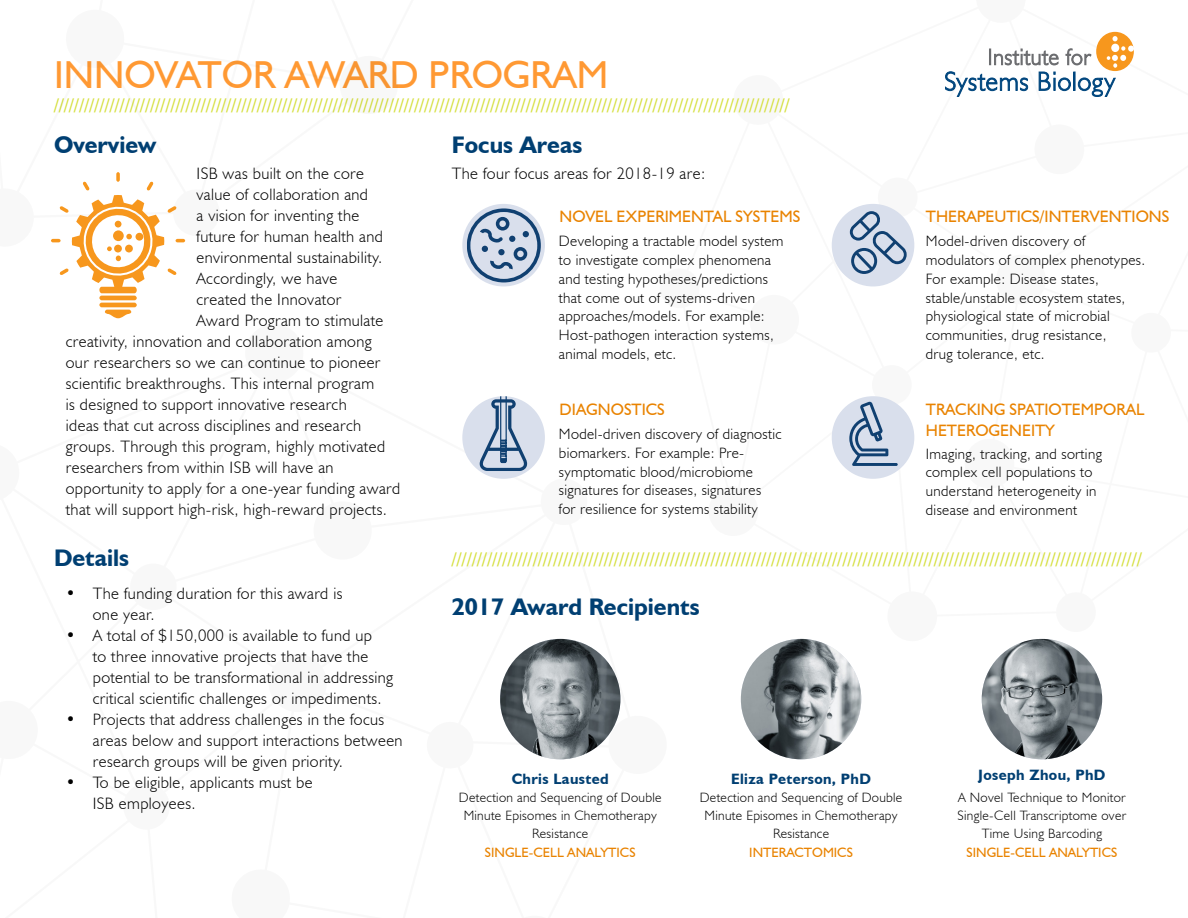
<style>
.page{position:relative;width:1188px;height:918px;background:#fff}
.page>*{position:absolute;margin:0;border:0;box-sizing:border-box;transform-origin:0 0}
.t1{font:39px "Humanist 521 BT";color:#f93}
.t2{font:700 24px "Humanist 521 BT";color:#003f72}
.t3{font:18px "Humanist 521 BT";color:#d5df3e}
.t4{font:300 16.5px/21px "Humanist 521 BT";letter-spacing:.025em;color:#000}
.t5{font:16.5px/21px "Humanist 521 BT";color:#e98300}
.t6{font:300 15px/18.8px "Humanist 521 BT";letter-spacing:.025em;color:#000}
.t7{font:700 15px "Humanist 521 BT";letter-spacing:.025em;color:#003f72}
.t8{font:300 13.5px/18px "Humanist 521 BT";letter-spacing:.025em;color:#000;text-align:center}
.t9{font:13.5px "Humanist 521 BT";color:#e98300}
</style>
<div class="page">
<div style="left:1096px;top:32px;width:38px;height:39px;background:#f7971d;border-radius:50%"></div>
<svg style="left:945px;top:36px;width:189px;height:61px"></svg>
<div style="left:832px;top:204px;width:82px;height:82px;background:#d9dfec;border-radius:50%"></div>
<svg style="left:850px;top:211px;width:57px;height:63px"></svg>
<div style="left:832px;top:396px;width:82px;height:83px;background:#d9dfec;border-radius:50%"></div>
<svg style="left:849px;top:402px;width:49px;height:64px"></svg>
<div style="left:462px;top:204px;width:83px;height:82px;background:#d9dfec;border-radius:50%"></div>
<svg style="left:467px;top:208px;width:74px;height:74px"></svg>
<div style="left:462px;top:396px;width:83px;height:83px;background:#d9dfec;border-radius:50%"></div>
<svg style="left:479px;top:396px;width:49px;height:75px"></svg>
<svg style="left:119px;top:172px;width:385px;height:76px"></svg>
<img style="left:500px;top:639px;width:120px;height:120px;border-radius:60px">
<img style="left:741px;top:639px;width:120px;height:120px;border-radius:60px">
<img style="left:982px;top:639px;width:120px;height:120px;border-radius:60px">
<hr style="left:99px;top:296px;width:38px;height:4px;background:#f7971d;border-radius:2px">
<hr style="left:99px;top:303px;width:38px;height:4px;background:#f7971d;border-radius:2px">
<svg style="left:105px;top:310px;width:26px;height:8px"></svg>
<svg style="left:116px;top:172px;width:4px;height:10px"></svg>
<svg style="left:51px;top:181px;width:134px;height:112px"></svg>
<h1 class="t1" style="left:54px;top:51px;width:556px">INNOVATOR AWARD PROGRAM</h1>
<p class="t3" style="left:54px;top:94px;width:738px">/////////////////////////////////////////////////////////////////////////////////////////////////////////////////////////////////////////////////</p>
<h2 class="t2" style="left:452px;top:130px;width:132px">Focus Areas</h2>
<p class="t4" style="left:452px;top:163px;width:255px">The four focus areas for 2018-19 are:</p>
<h2 class="t2" style="left:54px;top:130px;width:104px">Overview</h2>
<p class="t4" style="left:197px;top:163px;width:169px">ISB was built on the core</p>
<p class="t4" style="left:197px;top:184px;width:173px">value of collaboration and</p>
<p class="t4" style="left:197px;top:205px;width:164px">a vision for inventing the</p>
<p class="t4" style="left:197px;top:226px;width:188px">future for human health and</p>
<p class="t4" style="left:197px;top:247px;width:187px">environmental sustainability.</p>
<p class="t4" style="left:197px;top:268px;width:142px">Accordingly, we have</p>
<p class="t4" style="left:197px;top:289px;width:146px">created the Innovator</p>
<p class="t4" style="left:197px;top:310px;width:188px">Award Program to stimulate</p>
<p class="t4" style="left:66px;top:331px;width:307px">creativity, innovation and collaboration among</p>
<p class="t4" style="left:66px;top:352px;width:316px">our researchers so we can continue to pioneer</p>
<p class="t4" style="left:66px;top:373px;width:310px">scientific breakthroughs. This internal program</p>
<p class="t4" style="left:66px;top:394px;width:282px">is designed to support innovative research</p>
<p class="t4" style="left:66px;top:415px;width:297px">ideas that cut across disciplines and research</p>
<p class="t4" style="left:66px;top:436px;width:321px">groups. Through this program, highly motivated</p>
<p class="t4" style="left:66px;top:457px;width:269px">researchers from within ISB will have an</p>
<p class="t4" style="left:66px;top:478px;width:336px">opportunity to apply for a one-year funding award</p>
<p class="t4" style="left:66px;top:499px;width:323px">that will support high-risk, high-reward projects.</p>
<p class="t5" style="left:560px;top:206px;width:242px">NOVEL EXPERIMENTAL SYSTEMS</p>
<p class="t5" style="left:926px;top:206px;width:245px">THERAPEUTICS/INTERVENTIONS</p>
<p class="t6" style="left:926px;top:232px;width:221px">Model-driven discovery of modulators of complex phenotypes.<br>For example: Disease states, stable/unstable ecosystem states, physiological state of microbial communities, drug resistance,<br>drug tolerance, etc.</p>
<p class="t6" style="left:559px;top:232px;width:226px">Developing a tractable model system to investigate complex phenomena and testing hypotheses/predictions that come out of systems-driven approaches/models. For example:<br>Host-pathogen interaction systems, animal models, etc.</p>
<p class="t5" style="left:560px;top:398px;width:107px">DIAGNOSTICS</p>
<p class="t5" style="left:926px;top:398px;width:220px">TRACKING SPATIOTEMPORAL<br>HETEROGENEITY</p>
<p class="t6" style="left:559px;top:424px;width:224px">Model-driven discovery of diagnostic biomarkers. For example: Pre&shy;symptomatic blood/microbiome signatures for diseases, signatures for resilience for systems stability</p>
<p class="t6" style="left:926px;top:444px;width:178px">Imaging, tracking, and sorting complex cell populations to understand heterogeneity in disease and environment</p>
<h2 class="t2" style="left:54px;top:543px;width:77px">Details</h2>
<p class="t3" style="left:452px;top:547px;width:692px">////////////////////////////////////////////////////////////////////////////////////////////////////////////////////////////////////////</p>
<p class="t4" style="left:93px;top:583px;width:251px;text-indent:-27px">• The funding duration for this award is one year.</p>
<p class="t4" style="left:93px;top:625px;width:302px;text-indent:-27px">• A total of $150,000 is available to fund up<br>to three innovative projects that have the potential to be transformational in addressing critical scientific challenges or impediments.</p>
<p class="t4" style="left:93px;top:709px;width:311px;text-indent:-27px">• Projects that address challenges in the focus areas below and support interactions between research groups will be given priority.</p>
<p class="t4" style="left:93px;top:772px;width:221px;text-indent:-27px">• To be eligible, applicants must be<br>ISB employees.</p>
<h2 class="t2" style="left:452px;top:592px;width:249px">2017 Award Recipients</h2>
<p class="t7" style="left:512px;top:769px;width:98px">Chris Lausted</p>
<p class="t8" style="left:459px;top:788px;width:204px">Detection and Sequencing of Double<br>Minute Episomes in Chemotherapy<br>Resistance</p>
<p class="t9" style="left:485px;top:845px;width:152px">SINGLE-CELL ANALYTICS</p>
<p class="t7" style="left:731px;top:769px;width:141px">Eliza Peterson, PhD</p>
<p class="t8" style="left:700px;top:788px;width:204px">Detection and Sequencing of Double<br>Minute Episomes in Chemotherapy<br>Resistance</p>
<p class="t9" style="left:749px;top:845px;width:105px">INTERACTOMICS</p>
<p class="t7" style="left:978px;top:766px;width:129px">Joseph Zhou, PhD</p>
<p class="t8" style="left:958px;top:788px;width:170px">A Novel Technique to Monitor<br>Single-Cell Transcriptome over<br>Time Using Barcoding</p>
<p class="t9" style="left:967px;top:845px;width:152px">SINGLE-CELL ANALYTICS</p>
</div>
